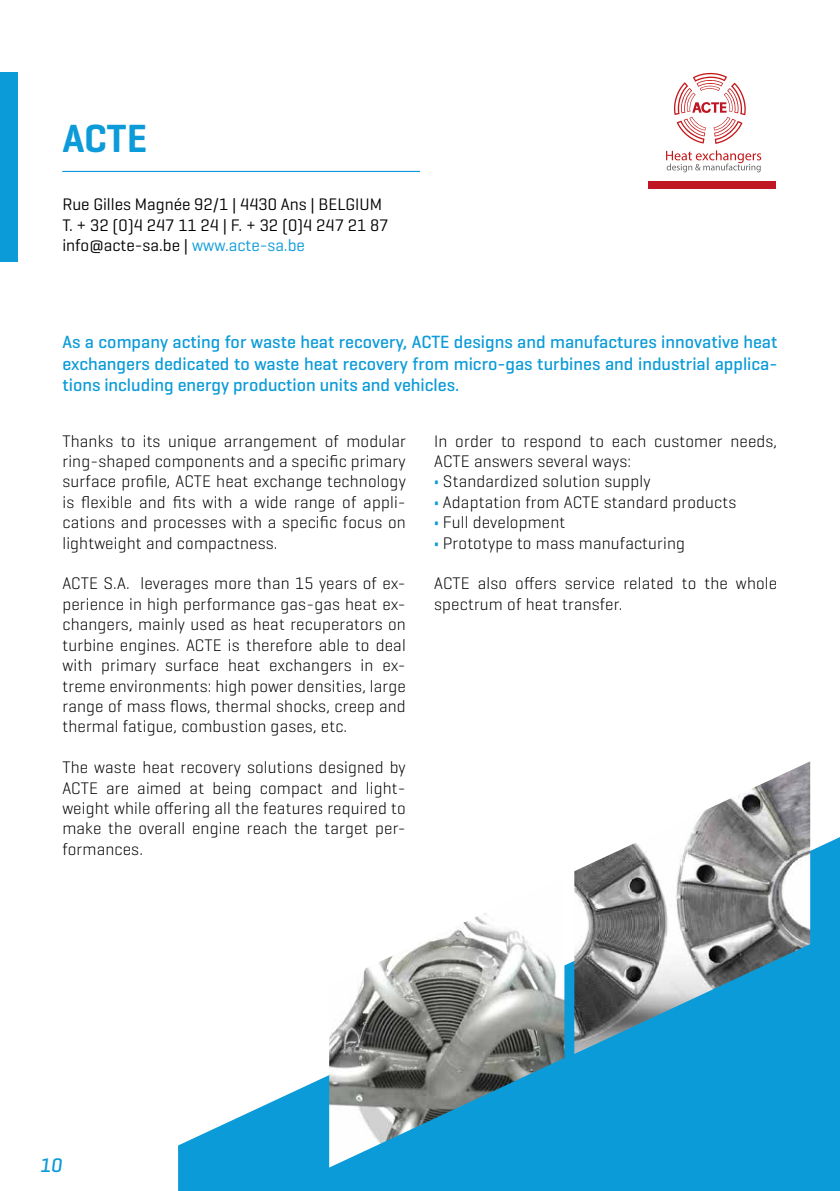
<style>
.page{position:relative;width:840px;height:1191px;background:#fff}
.page>*{position:absolute;margin:0;border:0;box-sizing:border-box;transform-origin:0 0}
.t1{font:600 40px "Geogrotesque";color:#0b9bd8}
.t2{font:italic 500 20px "Geogrotesque";color:#0b9bd8}
.t3{font:500 18px/21.6px "Geogrotesque";color:#0b9bd8;text-align:justify}
.t4{font:300 17px/20.4px "Geogrotesque";letter-spacing:.01em;color:#000;text-align:justify}
.t5{font:17px/20.4px "Geogrotesque";color:#000}
.s1{color:#0b9bd8}
.s2{font-weight:700;color:#0b9bd8}
</style>
<div class="page">
<svg style="left:178px;top:837px;width:661px;height:354px;fill:#0b9bd8"></svg>
<svg style="left:673px;top:73px;width:72px;height:71px"></svg>
<svg style="left:666px;top:150px;width:94px;height:22px"></svg>
<div style="left:647px;top:181px;width:128px;height:8px;background:#be1622"></div>
<img style="left:329px;top:875px;width:235px;height:292px">
<img style="left:574px;top:762px;width:235px;height:292px">
<hr style="left:62px;top:171px;width:358px;height:1px;background:#0b9bd8">
<div style="left:0;top:73px;width:17px;height:189px;background:#0b9bd8"></div>
<h1 class="t1" style="left:62px;top:113px;width:86px">ACTE</h1>
<p class="t5" style="left:62px;top:194px;width:327px">Rue Gilles Magnée 92/1 | 4430 Ans | BELGIUM<br>T. + 32 (0)4 247 11 24 | F. + 32 (0)4 247 21 87 info@acte-sa.be | <span class="s1">www.acte-sa.be</span></p>
<p class="t3" style="left:62px;top:331px;width:716px">As a company acting for waste heat recovery, ACTE designs and manufactures innovative heat exchangers dedicated to waste heat recovery from micro-gas turbines and industrial applica&shy;tions including energy production units and vehicles.</p>
<p class="t4" style="left:62px;top:430px;width:345px">Thanks to its unique arrangement of modular ring-shaped components and a specific primary surface profile, ACTE heat exchange technology is flexible and fits with a wide range of appli&shy;cations and processes with a specific focus on lightweight and compactness.</p>
<p class="t4" style="left:62px;top:573px;width:345px">ACTE S.A. leverages more than 15 years of ex&shy;perience in high performance gas-gas heat ex&shy;changers, mainly used as heat recuperators on turbine engines. ACTE is therefore able to deal with primary surface heat exchangers in ex&shy;treme environments: high power densities, large range of mass flows, thermal shocks, creep and thermal fatigue, combustion gases, etc.</p>
<p class="t4" style="left:62px;top:756px;width:345px">The waste heat recovery solutions designed by ACTE are aimed at being compact and light&shy;weight while offering all the features required to make the overall engine reach the target per&shy;formances.</p>
<p class="t4" style="left:434px;top:430px;width:344px">In order to respond to each customer needs,<br>ACTE answers several ways:</p>
<p class="t4" style="left:434px;top:471px;width:218px"><span class="s2">•</span> Standardized solution supply</p>
<p class="t4" style="left:434px;top:491px;width:303px"><span class="s2">•</span> Adaptation from ACTE standard products</p>
<p class="t4" style="left:434px;top:512px;width:133px"><span class="s2">•</span> Full development</p>
<p class="t4" style="left:434px;top:532px;width:252px"><span class="s2">•</span> Prototype to mass manufacturing</p>
<p class="t4" style="left:434px;top:573px;width:344px">ACTE also offers service related to the whole spectrum of heat transfer.</p>
<p class="t2" style="left:40px;top:1153px;width:23px">10</p>
</div>
